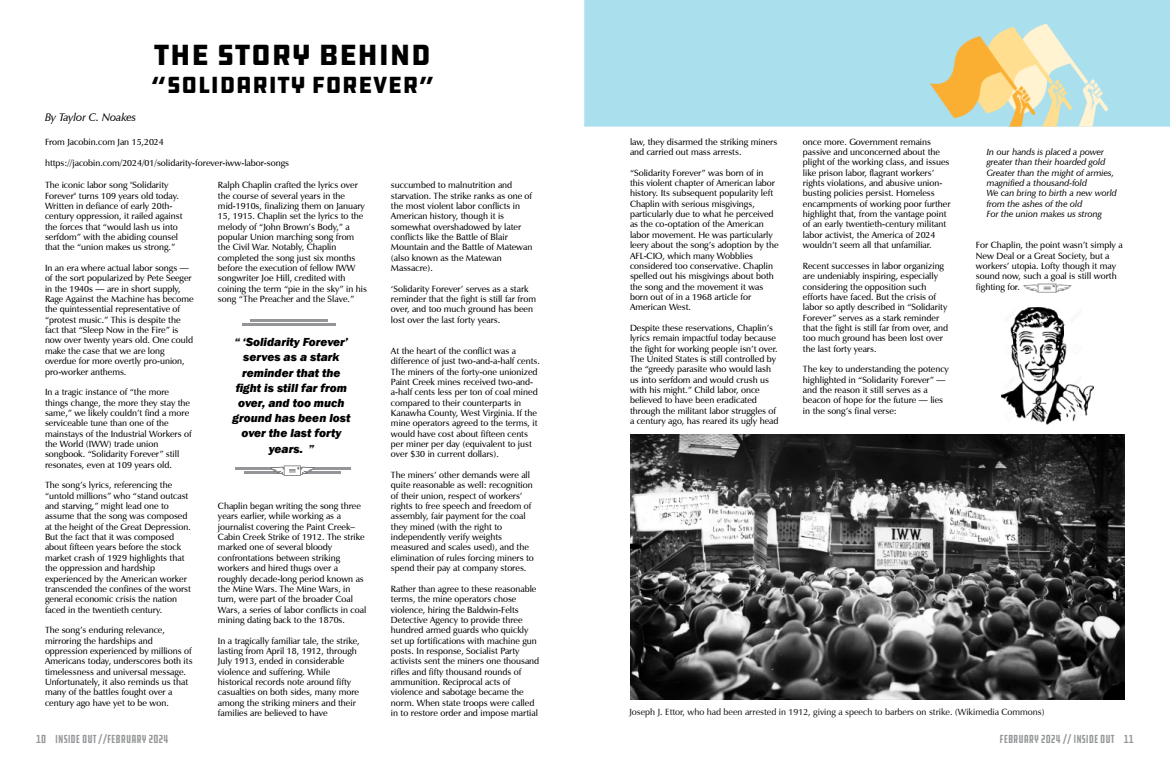
<style>
.page{position:relative;width:1170px;height:765px;background:#fff}
.page>*{position:absolute;margin:0;border:0;box-sizing:border-box;transform-origin:0 0}
.t1{font:30px "DDC Hardware";color:#000}
.t2{font:24px "DDC Hardware";color:#000}
.t3{font:italic 800 12px/15.3px "Franklin Gothic";color:#000;text-align:center}
.t4{font:extra-condensed 12px "DDC Hardware";color:#949698}
.t5{font:italic 600 11px "Zapf Humanist 601 BT";color:#000}
.t6{font:600 9px/10.3px "Zapf Humanist 601 BT";color:#000}
.t7{font:italic 600 9px/10.3px "Zapf Humanist 601 BT";color:#000}
.t8{font:600 9px "Zapf Humanist 601 BT";color:#191919}
.s1{color:#231f20}
</style>
<div class="page">
<img style="left:1001px;top:307px;width:93px;height:117px">
<img style="left:1024px;top:283px;width:48px;height:9px">
<hr style="left:243px;top:324px;width:93px;height:2px;background:#939598">
<hr style="left:251px;top:319px;width:77px;height:3px;background:#939598">
<hr style="left:235px;top:468px;width:115px;height:2px;background:#939598">
<hr style="left:244px;top:472px;width:97px;height:2px;background:#939598">
<svg style="left:270px;top:465px;width:45px;height:11px"></svg>
<img style="left:630px;top:435px;width:495px;height:265px">
<img style="left:585px;top:0;width:585px;height:126px">
<p class="t5" style="left:45px;top:112px;width:93px">By Taylor C. Noakes</p>
<h1 class="t1" style="left:154px;top:41px;width:279px">THE STORY BEHIND</h1>
<h2 class="t2" style="left:150px;top:74px;width:286px">“SOLIDARITY FOREVER”</h2>
<p class="t6" style="left:45px;top:138px;width:120px">From Jacobin.com Jan 15,2024</p>
<p class="t6" style="left:45px;top:158px;width:246px">https://jacobin.com/2024/01/solidarity-forever-iww-labor-songs</p>
<p class="t6" style="left:45px;top:181px;width:139px">The iconic labor song "Solidarity Forever" turns 109 years old today.<br>Written in defiance of early 20th&shy;century oppression, it railed against the forces that “would lash us into serfdom” with the abiding counsel that the “union makes us strong.”</p>
<p class="t6" style="left:45px;top:263px;width:150px">In an era where actual labor songs — of the sort popularized by Pete Seeger in the 1940s — are in short supply, Rage Against the Machine has become the quintessential representative of “protest music.” This is despite the fact that “Sleep Now in the Fire” is now over twenty years old. One could make the case that we are long overdue for more overtly pro-union, pro-worker anthems.</p>
<p class="t6" style="left:45px;top:388px;width:148px">In a tragic instance of “the more things change, the more they stay the same,” we likely couldn’t find a more serviceable tune than one of the mainstays of the Industrial Workers of the World (IWW) trade union songbook. “Solidarity Forever” still resonates, even at 109 years old.</p>
<p class="t6" style="left:45px;top:481px;width:148px">The song’s lyrics, referencing the “untold millions” who “stand outcast and starving,” might lead one to assume that the song was composed at the height of the Great Depression.<br>But the fact that it was composed about fifteen years before the stock market crash of 1929 highlights that the oppression and hardship experienced by the American worker transcended the confines of the worst general economic crisis the nation faced in the twentieth century.</p>
<p class="t6" style="left:45px;top:626px;width:149px">The song’s enduring relevance, mirroring the hardships and oppression experienced by millions of Americans today, underscores both its timelessness and universal message.<br>Unfortunately, it also reminds us that many of the battles fought over a century ago have yet to be won.</p>
<p class="t6" style="left:218px;top:181px;width:150px">Ralph Chaplin crafted the lyrics over the course of several years in the mid-1910s, finalizing them on January 15, 1915. Chaplin set the lyrics to the melody of “John Brown’s Body,” a popular Union marching song from the Civil War. Notably, Chaplin completed the song just six months before the execution of fellow IWW songwriter Joe Hill, credited with coining the term “pie in the sky” in his song “The Preacher and the Slave.”</p>
<h3 class="t3" style="left:232px;top:335px;width:120px"><span class="s1">“</span> ‘Solidarity Forever’ serves as a stark reminder that the fight is still far from over, and too much ground has been lost over the last forty years. <span class="s1">”</span></h3>
<p class="t6" style="left:218px;top:502px;width:150px">Chaplin began writing the song three years earlier, while working as a journalist covering the Paint Creek– Cabin Creek Strike of 1912. The strike marked one of several bloody confrontations between striking workers and hired thugs over a roughly decade-long period known as the Mine Wars. The Mine Wars, in turn, were part of the broader Coal Wars, a series of labor conflicts in coal mining dating back to the 1870s.</p>
<p class="t6" style="left:218px;top:636px;width:143px">In a tragically familiar tale, the strike, lasting from April 18, 1912, through July 1913, ended in considerable violence and suffering. While historical records note around fifty casualties on both sides, many more among the striking miners and their families are believed to have</p>
<p class="t6" style="left:391px;top:181px;width:143px">succumbed to malnutrition and starvation. The strike ranks as one of the most violent labor conflicts in<br>American history, though it is somewhat overshadowed by later conflicts like the Battle of Blair<br>Mountain and the Battle of Matewan (also known as the Matewan<br>Massacre).</p>
<p class="t6" style="left:391px;top:284px;width:147px">‘Solidarity Forever’ serves as a stark reminder that the fight is still far from over, and too much ground has been lost over the last forty years.</p>
<p class="t6" style="left:391px;top:346px;width:150px">At the heart of the conflict was a difference of just two-and-a-half cents.<br>The miners of the forty-one unionized Paint Creek mines received two-and&shy;a-half cents less per ton of coal mined compared to their counterparts in Kanawha County, West Virginia. If the mine operators agreed to the terms, it would have cost about fifteen cents per miner per day (equivalent to just over $30 in current dollars).</p>
<p class="t6" style="left:391px;top:470px;width:144px">The miners’ other demands were all quite reasonable as well: recognition of their union, respect of workers’ rights to free speech and freedom of assembly, fair payment for the coal they mined (with the right to independently verify weights measured and scales used), and the elimination of rules forcing miners to spend their pay at company stores.</p>
<p class="t6" style="left:391px;top:584px;width:150px">Rather than agree to these reasonable terms, the mine operators chose violence, hiring the Baldwin-Felts Detective Agency to provide three hundred armed guards who quickly set up fortifications with machine gun posts. In response, Socialist Party activists sent the miners one thousand rifles and fifty thousand rounds of ammunition. Reciprocal acts of violence and sabotage became the norm. When state troops were called in to restore order and impose martial</p>
<p class="t6" style="left:630px;top:137px;width:149px">law, they disarmed the striking miners and carried out mass arrests.</p>
<p class="t6" style="left:630px;top:168px;width:150px">“Solidarity Forever” was born of in this violent chapter of American labor history. Its subsequent popularity left Chaplin with serious misgivings, particularly due to what he perceived as the co-optation of the American labor movement. He was particularly leery about the song’s adoption by the AFL-CIO, which many Wobblies considered too conservative. Chaplin spelled out his misgivings about both the song and the movement it was born out of in a 1968 article for American West.</p>
<p class="t6" style="left:630px;top:323px;width:150px">Despite these reservations, Chaplin’s lyrics remain impactful today because the fight for working people isn’t over.<br>The United States is still controlled by the “greedy parasite who would lash us into serfdom and would crush us with his might.” Child labor, once believed to have been eradicated through the militant labor struggles of a century ago, has reared its ugly head</p>
<p class="t6" style="left:803px;top:137px;width:149px">once more. Government remains passive and unconcerned about the plight of the working class, and issues like prison labor, flagrant workers’ rights violations, and abusive union&shy;busting policies persist. Homeless encampments of working poor further highlight that, from the vantage point of an early twentieth-century militant labor activist, the America of 2024 wouldn’t seem all that unfamiliar.</p>
<p class="t6" style="left:803px;top:261px;width:147px">Recent successes in labor organizing are undeniably inspiring, especially considering the opposition such efforts have faced. But the crisis of labor so aptly described in “Solidarity Forever” serves as a stark reminder that the fight is still far from over, and too much ground has been lost over the last forty years.</p>
<p class="t6" style="left:803px;top:365px;width:147px">The key to understanding the potency highlighted in “Solidarity Forever” — and the reason it still serves as a beacon of hope for the future — lies in the song’s final verse:</p>
<p class="t7" style="left:987px;top:148px;width:132px">In our hands is placed a power greater than their hoarded gold<br>Greater than the might of armies, magnified a thousand-fold<br>We can bring to birth a new world from the ashes of the old<br>For the union makes us strong</p>
<p class="t6" style="left:976px;top:241px;width:148px">For Chaplin, the point wasn’t simply a<br>New Deal or a Great Society, but a workers’ utopia. Lofty though it may sound now, such a goal is still worth fighting for.</p>
<p class="t8" style="left:629px;top:708px;width:417px">Joseph J. Ettor, who had been arrested in 1912, giving a speech to barbers on strike. (Wikimedia Commons)</p>
<h3 class="t4" style="left:36px;top:733px;width:134px">10 INSIDE OUT //FEBRUARY 2024</h3>
<h3 class="t4" style="left:1000px;top:733px;width:136px">FEBRUARY 2024 // INSIDE OUT 11</h3>
</div>
